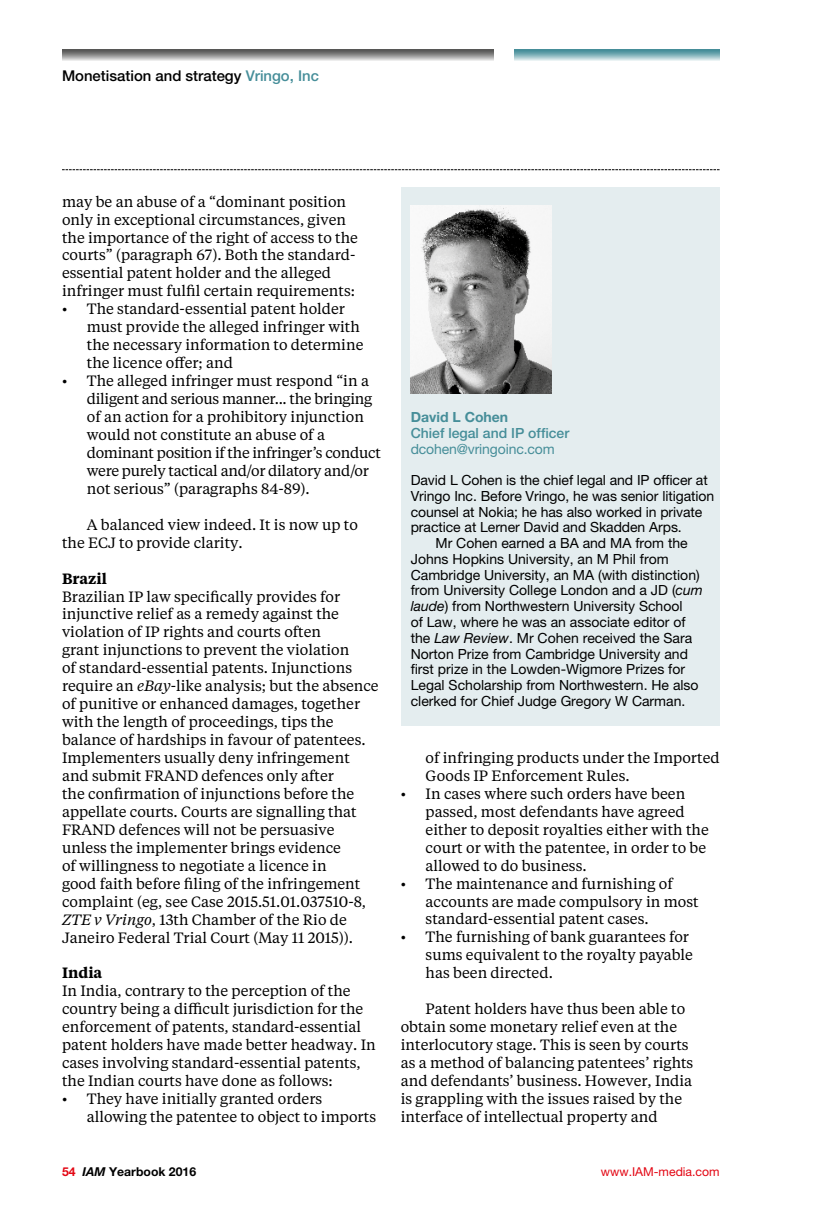
<style>
.page{position:relative;width:819px;height:1211px;background:#fff}
.page>*{position:absolute;margin:0;border:0;box-sizing:border-box;transform-origin:0 0}
.t1{font:14.88px/18px "Tiempos Text";color:#000}
.t2{font:500 14.88px "Helvetica Neue";color:#000}
.t3{font:600 14.88px "Tiempos Text";color:#000}
.t4{font:14px "Helvetica Neue";color:#000}
.t5{font:500 14px "Helvetica Neue";color:#468e99}
.t6{font:14px "Helvetica Neue";letter-spacing:-.01em;color:#468e99}
.t7{font:700 14px "Helvetica Neue";color:#468e99}
.t8{font:700 12.25px "Helvetica Neue";color:#000}
.t9{font:12.25px "Helvetica Neue";color:#e30613}
.s1{color:#468e99}
.s2{font-style:italic}
.s3{color:#e30613}
</style>
<div class="page">
<svg style="left:62px;top:169px;width:657px;height:1px"></svg>
<svg style="left:514px;top:50px;width:205px;height:11px;background:#8fbac1"></svg>
<svg style="left:62px;top:50px;width:432px;height:11px;background:#999"></svg>
<div style="left:401px;top:187px;width:318px;height:538px;background:#e4edef"></div>
<img style="left:410px;top:205px;width:141px;height:189px">
<p class="t2" style="left:62px;top:67px;width:258px">Monetisation and strategy <span class="s1">Vringo, Inc</span></p>
<p class="t1" style="left:62px;top:192px;width:297px">may be an abuse of a “dominant position only in exceptional circumstances, given the importance of the right of access to the courts” (paragraph 67). Both the standard&shy;essential patent holder and the alleged infringer must fulfil certain requirements:</p>
<p class="t1" style="left:87px;top:299px;width:278px;text-indent:-25px">• The standard-essential patent holder must provide the alleged infringer with the necessary information to determine the licence offer; and</p>
<p class="t1" style="left:87px;top:371px;width:295px;text-indent:-25px">• The alleged infringer must respond “in a diligent and serious manner... the bringing of an action for a prohibitory injunction would not constitute an abuse of a dominant position if the infringer’s conduct were purely tactical and/or dilatory and/or not serious” (paragraphs 84-89).</p>
<p class="t1" style="left:62px;top:515px;width:297px;text-indent:25px">A balanced view indeed. It is now up to the ECJ to provide clarity.</p>
<p class="t3" style="left:62px;top:568px;width:46px">Brazil</p>
<p class="t1" style="left:62px;top:586px;width:318px">Brazilian IP law specifically provides for injunctive relief as a remedy against the violation of IP rights and courts often<br>grant injunctions to prevent the violation<br>of standard-essential patents. Injunctions require an <span class="s2">eBay</span>-like analysis; but the absence of punitive or enhanced damages, together with the length of proceedings, tips the balance of hardships in favour of patentees.<br>Implementers usually deny infringement and submit FRAND defences only after<br>the confirmation of injunctions before the appellate courts. Courts are signalling that FRAND defences will not be persuasive unless the implementer brings evidence<br>of willingness to negotiate a licence in<br>good faith before filing of the infringement complaint (eg, see Case 2015.51.01.037510-8, <span class="s2">ZTE v Vringo</span>, 13th Chamber of the Rio de Janeiro Federal Trial Court (May 11 2015)).</p>
<p class="t3" style="left:62px;top:962px;width:42px">India</p>
<p class="t1" style="left:62px;top:981px;width:315px">In India, contrary to the perception of the country being a difficult jurisdiction for the enforcement of patents, standard-essential patent holders have made better headway. In cases involving standard-essential patents, the Indian courts have done as follows:</p>
<p class="t1" style="left:87px;top:1089px;width:291px;text-indent:-25px">• They have initially granted orders allowing the patentee to object to imports</p>
<p class="t7" style="left:410px;top:408px;width:99px">David L Cohen</p>
<p class="t5" style="left:410px;top:424px;width:160px">Chief legal and IP officer</p>
<p class="t6" style="left:410px;top:440px;width:145px">dcohen@vringoinc.com</p>
<p class="t4" style="left:410px;top:472px;width:298px">David L Cohen is the chief legal and IP officer at</p>
<p class="t4" style="left:410px;top:487px;width:305px">Vringo Inc. Before Vringo, he was senior litigation</p>
<p class="t4" style="left:410px;top:503px;width:293px">counsel at Nokia; he has also worked in private</p>
<p class="t4" style="left:410px;top:519px;width:272px">practice at Lerner David and Skadden Arps.</p>
<p class="t4" style="left:435px;top:535px;width:254px">Mr Cohen earned a BA and MA from the</p>
<p class="t4" style="left:410px;top:550px;width:259px">Johns Hopkins University, an M Phil from</p>
<p class="t4" style="left:410px;top:566px;width:290px">Cambridge University, an MA (with distinction)</p>
<p class="t4" style="left:410px;top:582px;width:293px">from University College London and a JD (<span class="s2">cum</span></p>
<p class="t4" style="left:410px;top:598px;width:273px"><span class="s2">laude</span>) from Northwestern University School</p>
<p class="t4" style="left:410px;top:613px;width:276px">of Law, where he was an associate editor of</p>
<p class="t4" style="left:410px;top:629px;width:283px">the <span class="s2">Law Review</span>. Mr Cohen received the Sara</p>
<p class="t4" style="left:410px;top:645px;width:279px">Norton Prize from Cambridge University and</p>
<p class="t4" style="left:410px;top:661px;width:276px">first prize in the Lowden-Wigmore Prizes for</p>
<p class="t4" style="left:410px;top:676px;width:289px">Legal Scholarship from Northwestern. He also</p>
<p class="t4" style="left:410px;top:692px;width:276px">clerked for Chief Judge Gregory W Carman.</p>
<p class="t1" style="left:425px;top:748px;width:295px">of infringing products under the Imported<br>Goods IP Enforcement Rules.</p>
<p class="t1" style="left:425px;top:784px;width:284px;text-indent:-25px">• In cases where such orders have been passed, most defendants have agreed either to deposit royalties either with the court or with the patentee, in order to be allowed to do business.</p>
<p class="t1" style="left:425px;top:873px;width:275px;text-indent:-25px">• The maintenance and furnishing of accounts are made compulsory in most standard-essential patent cases.</p>
<p class="t1" style="left:425px;top:927px;width:269px;text-indent:-25px">• The furnishing of bank guarantees for sums equivalent to the royalty payable has been directed.</p>
<p class="t1" style="left:401px;top:999px;width:294px;text-indent:25px">Patent holders have thus been able to obtain some monetary relief even at the interlocutory stage. This is seen by courts as a method of balancing patentees’ rights and defendants’ business. However, India is grappling with the issues raised by the interface of intellectual property and</p>
<p class="t8" style="left:62px;top:1163px;width:136px"><span class="s3">54</span> <span class="s2">IAM</span> Yearbook 2016</p>
<p class="t9" style="left:600px;top:1163px;width:120px">www.IAM-media.com</p>
</div>
